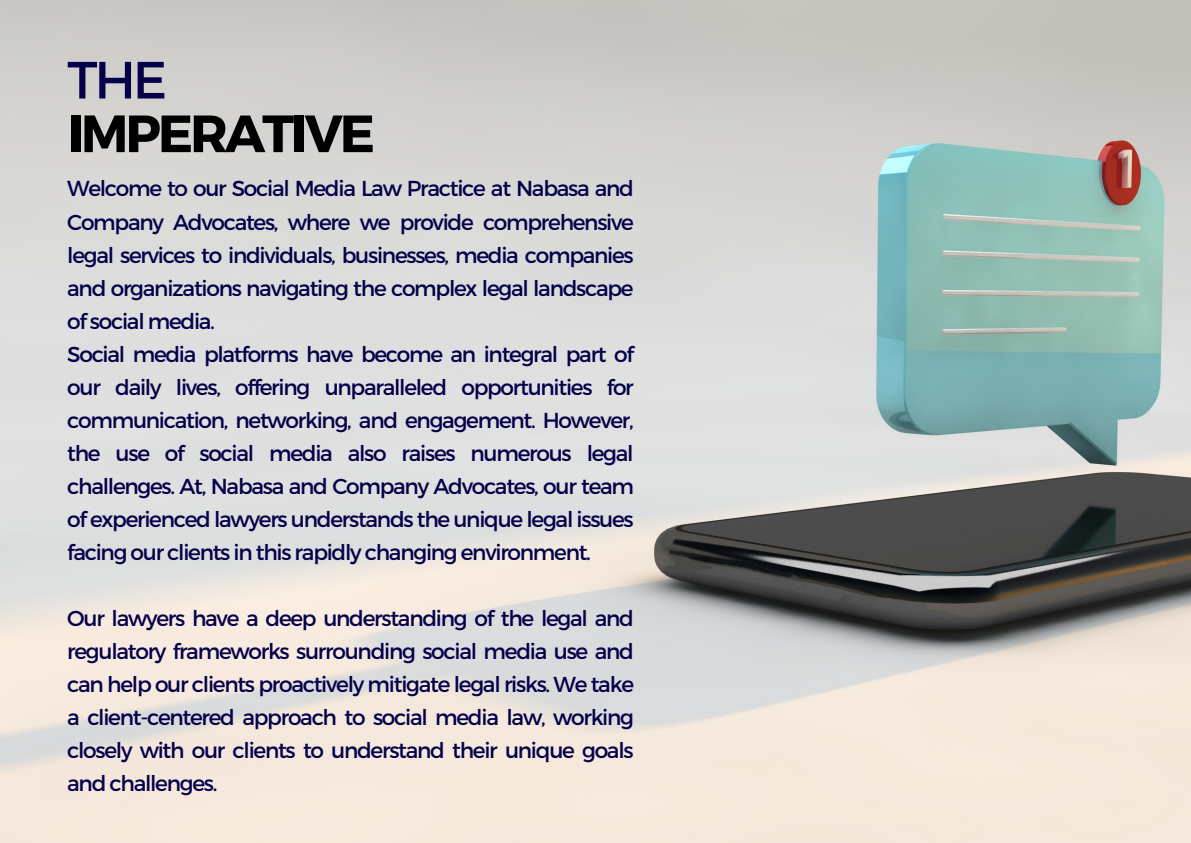
<style>
.page{position:relative;width:1191px;height:843px;background:#fff}
.page>*{position:absolute;margin:0;border:0;box-sizing:border-box;transform-origin:0 0}
.t1{font:700 52.3px "Montserrat";letter-spacing:-.06em;color:#000}
.t2{font:52.3px "Montserrat";color:#040049}
.t3{font:21.6px/33px "Montserrat";letter-spacing:-.06em;color:#040049}
</style>
<div class="page">
<img style="left:0;top:0;width:1190px;height:842px">
<h1 class="t2" style="left:67px;top:46px;width:101px">THE</h1>
<h1 class="t1" style="left:67px;top:99px;width:309px">IMPERATIVE</h1>
<p class="t3" style="left:67px;top:171px;width:568px">Welcome to our Social Media Law Practice at Nabasa and Company Advocates, where we provide comprehensive legal services to individuals, businesses, media companies and organizations navigating the complex legal landscape of social media.<br>Social media platforms have become an integral part of our daily lives, offering unparalleled opportunities for communication, networking, and engagement. However, the use of social media also raises numerous legal challenges. At, Nabasa and Company Advocates, our team of experienced lawyers understands the unique legal issues facing our clients in this rapidly changing environment.</p>
<p class="t3" style="left:67px;top:600px;width:568px;text-align:justify">Our lawyers have a deep understanding of the legal and regulatory frameworks surrounding social media use and can help our clients proactively mitigate legal risks. We take a client-centered approach to social media law, working closely with our clients to understand their unique goals and challenges.</p>
</div>
